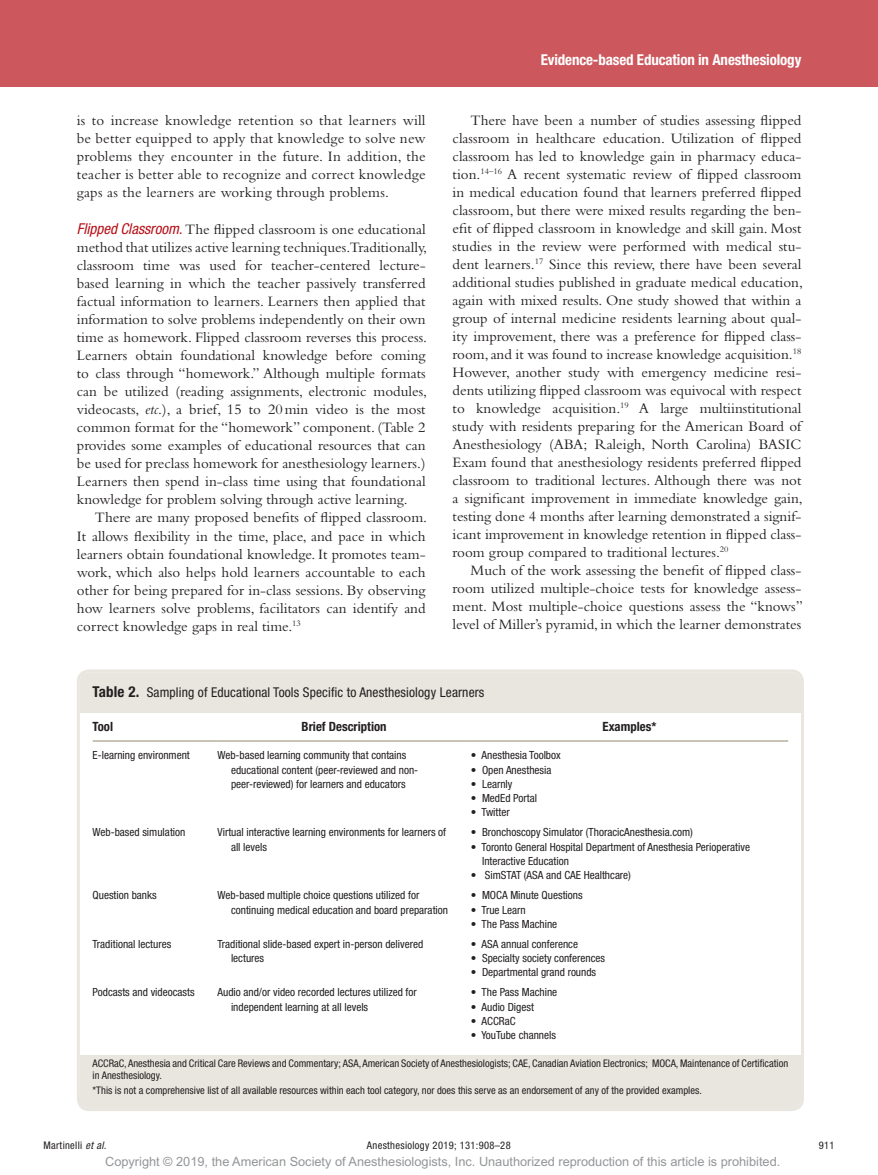
<style>
.page{position:relative;width:878px;height:1175px;background:#fff}
.page>*{position:absolute;margin:0;border:0;box-sizing:border-box;transform-origin:0 0}
.t1{font:15px/18px "Bembo Std";color:#231f20;text-align:justify}
.t2{font:700 condensed 15px "Helvetica Neue LT Std";letter-spacing:-.01em;color:#fff}
.t3{font:condensed 13.5px "Helvetica Neue LT Std";letter-spacing:.01em;color:#231f20}
.t4{font:12.75px "Arial MT Std";color:#939598}
.t5{font:700 condensed 12.75px "Helvetica Neue LT Std";color:#231f20}
.t6{font:condensed 11.25px/14.2px "Helvetica Neue LT Std";color:#231f20}
.t7{font:condensed 10.5px/12px "Helvetica Neue LT Std";color:#231f20}
.t8{font:condensed 10.5px "Helvetica Neue LT Std";letter-spacing:.03em;color:#231f20}
.s1{font-family:"Helvetica Neue LT Std";font-style:italic;font-stretch:condensed;color:#b70f17}
.s2{font-style:italic}
.s3{font-weight:700;font-size:15px}
</style>
<div class="page">
<div style="left:0;top:0;width:878px;height:86px;background:#cc575d"></div>
<hr style="left:93px;top:740px;width:124px;height:1px;background:#9f967d">
<hr style="left:217px;top:740px;width:254px;height:1px;background:#9f967d">
<hr style="left:471px;top:740px;width:317px;height:1px;background:#9f967d">
<div style="left:80px;top:672px;width:721px;height:40px;background:#e9e6df"></div>
<div style="left:80px;top:1054px;width:721px;height:50px;background:#e9e6df"></div>
<div style="left:80px;top:1081px;width:721px;height:27px;background:#e9e6df"></div>
<div style="left:77px;top:669px;width:727px;height:442px;border:3px solid #e9e6df;border-radius:11px"></div>
<p class="t1" style="left:77px;top:111px;width:350px">is to increase knowledge retention so that learners will be better equipped to apply that knowledge to solve new problems they encounter in the future. In addition, the teacher is better able to recognize and correct knowledge gaps as the learners are working through problems.</p>
<p class="t1" style="left:77px;top:220px;width:352px"><span class="s1">Flipped Classroom.</span> The flipped classroom is one educational method that utilizes active learning techniques.Traditionally, classroom time was used for teacher-centered lecture&shy;based learning in which the teacher passively transferred factual information to learners. Learners then applied that information to solve problems independently on their own time as homework. Flipped classroom reverses this process.<br>Learners obtain foundational knowledge before coming to class through “homework.” Although multiple formats can be utilized (reading assignments, electronic modules, videocasts, <span class="s2">etc</span>.), a brief, 15 to 20min video is the most common format for the “homework” component. (Table 2 provides some examples of educational resources that can be used for preclass homework for anesthesiology learners.)<br>Learners then spend in-class time using that foundational knowledge for problem solving through active learning.</p>
<p class="t1" style="left:77px;top:508px;width:352px;text-indent:18px">There are many proposed benefits of flipped classroom.<br>It allows flexibility in the time, place, and pace in which learners obtain foundational knowledge. It promotes team&shy;work, which also helps hold learners accountable to each other for being prepared for in-class sessions. By observing how learners solve problems, facilitators can identify and correct knowledge gaps in real time.<sup>13</sup></p>
<p class="t2" style="left:541px;top:51px;width:262px">Evidence-based Education in Anesthesiology</p>
<p class="t1" style="left:452px;top:111px;width:352px;text-indent:18px">There have been a number of studies assessing flipped classroom in healthcare education. Utilization of flipped classroom has led to knowledge gain in pharmacy educa&shy;tion.<sup>14–16</sup> A recent systematic review of flipped classroom in medical education found that learners preferred flipped classroom, but there were mixed results regarding the ben&shy;efit of flipped classroom in knowledge and skill gain. Most studies in the review were performed with medical stu&shy;dent learners.<sup>17</sup> Since this review, there have been several additional studies published in graduate medical education, again with mixed results. One study showed that within a group of internal medicine residents learning about qual&shy;ity improvement, there was a preference for flipped class&shy;room, and it was found to increase knowledge acquisition.<sup>18<br></sup>However, another study with emergency medicine resi&shy;dents utilizing flipped classroom was equivocal with respect to knowledge acquisition.<sup>19</sup> A large multiinstitutional study with residents preparing for the American Board of Anesthesiology (ABA; Raleigh, North Carolina) BASIC Exam found that anesthesiology residents preferred flipped classroom to traditional lectures. Although there was not a significant improvement in immediate knowledge gain, testing done 4 months after learning demonstrated a signif&shy;icant improvement in knowledge retention in flipped class&shy;room group compared to traditional lectures.<sup>20</sup></p>
<p class="t1" style="left:452px;top:561px;width:352px;text-indent:18px">Much of the work assessing the benefit of flipped class&shy;room utilized multiple-choice tests for knowledge assess&shy;ment. Most multiple-choice questions assess the “knows” level of Miller’s pyramid, in which the learner demonstrates</p>
<p class="t3" style="left:93px;top:685px;width:393px"><span class="s3">Table 2.</span> Sampling of Educational Tools Specific to Anesthesiology Learners</p>
<p class="t5" style="left:93px;top:719px;width:22px">Tool</p>
<p class="t5" style="left:301px;top:719px;width:86px">Brief Description</p>
<p class="t5" style="left:602px;top:719px;width:55px">Examples*</p>
<p class="t6" style="left:93px;top:748px;width:99px">E-learning environment</p>
<p class="t6" style="left:231px;top:748px;width:189px;text-indent:-14px">Web-based learning community that contains educational content (peer-reviewed and non&shy;peer-reviewed) for learners and educators</p>
<p class="t6" style="left:471px;top:748px;width:91px">• Anesthesia Toolbox</p>
<p class="t6" style="left:471px;top:762px;width:82px">• Open Anesthesia</p>
<p class="t6" style="left:471px;top:776px;width:43px">• Learnly</p>
<p class="t6" style="left:471px;top:791px;width:68px">• MedEd Portal</p>
<p class="t6" style="left:471px;top:805px;width:40px">• Twitter</p>
<p class="t6" style="left:93px;top:825px;width:94px">Web-based simulation</p>
<p class="t6" style="left:231px;top:825px;width:217px;text-indent:-14px">Virtual interactive learning environments for learners of all levels</p>
<p class="t6" style="left:471px;top:825px;width:224px">• Bronchoscopy Simulator (ThoracicAnesthesia.com)</p>
<p class="t6" style="left:482px;top:839px;width:269px;text-indent:-11px">• Toronto General Hospital Department of Anesthesia Perioperative<br>Interactive Education</p>
<p class="t6" style="left:471px;top:868px;width:162px">• SimSTAT (ASA and CAE Healthcare)</p>
<p class="t6" style="left:93px;top:888px;width:66px">Question banks</p>
<p class="t6" style="left:231px;top:888px;width:219px;text-indent:-14px">Web-based multiple choice questions utilized for continuing medical education and board preparation</p>
<p class="t6" style="left:471px;top:888px;width:113px">• MOCA Minute Questions</p>
<p class="t6" style="left:471px;top:902px;width:56px">• True Learn</p>
<p class="t6" style="left:471px;top:916px;width:88px">• The Pass Machine</p>
<p class="t6" style="left:93px;top:936px;width:80px">Traditional lectures</p>
<p class="t6" style="left:231px;top:936px;width:194px;text-indent:-14px">Traditional slide-based expert in-person delivered lectures</p>
<p class="t6" style="left:471px;top:936px;width:109px">• ASA annual conference</p>
<p class="t6" style="left:471px;top:951px;width:136px">• Specialty society conferences</p>
<p class="t6" style="left:471px;top:965px;width:127px">• Departmental grand rounds</p>
<p class="t6" style="left:93px;top:985px;width:104px">Podcasts and videocasts</p>
<p class="t6" style="left:231px;top:985px;width:187px;text-indent:-14px">Audio and/or video recorded lectures utilized for independent learning at all levels</p>
<p class="t6" style="left:471px;top:985px;width:88px">• The Pass Machine</p>
<p class="t6" style="left:471px;top:999px;width:65px">• Audio Digest</p>
<p class="t6" style="left:471px;top:1013px;width:45px">• ACCRaC</p>
<p class="t6" style="left:471px;top:1028px;width:87px">• YouTube channels</p>
<p class="t7" style="left:93px;top:1057px;width:697px">ACCRaC, Anesthesia and Critical Care Reviews and Commentary; ASA, American Society of Anesthesiologists; CAE, Canadian Aviation Electronics; MOCA, Maintenance of Certification in Anesthesiology.</p>
<p class="t7" style="left:93px;top:1084px;width:610px">*This is not a comprehensive list of all available resources within each tool category, nor does this serve as an endorsement of any of the provided examples.</p>
<p class="t8" style="left:44px;top:1139px;width:64px">Martinelli <span class="s2">et al.</span></p>
<p class="t8" style="left:367px;top:1139px;width:145px">Anesthesiology 2019; 131:908–28</p>
<p class="t7" style="left:818px;top:1139px;width:17px">911</p>
<p class="t4" style="left:105px;top:1154px;width:676px">Copyright © 2019, the American Society of Anesthesiologists, Inc. Unauthorized reproduction of this article is prohibited.</p>
</div>
